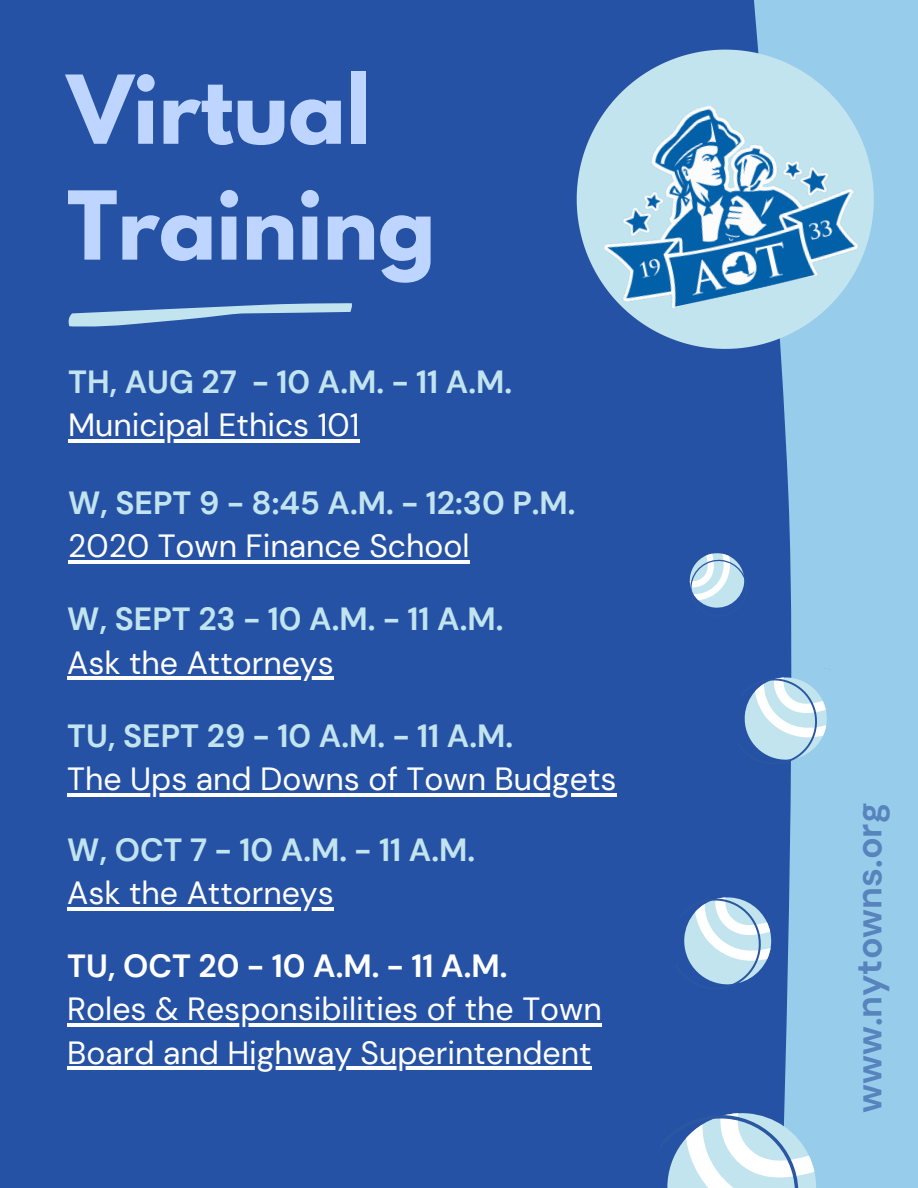
<style>
.page{position:relative;width:918px;height:1188px;background:#98cceb}
.page>*{position:absolute;margin:0;border:0;box-sizing:border-box;transform-origin:0 0}
.t1{font:700 84px/115.8px "League Spartan";color:#bed6ff}
.t2{font:700 36px "DM Sans";color:#5784bd}
.t3{font:32.1px/43.5px "DM Sans";color:#fff}
.t4{font:700 32.1px "DM Sans";color:#c1e4ee}
.t5{font:700 32.1px "DM Sans";color:#fff}
</style>
<div class="page">
<div style="left:0;top:0;width:792px;height:1188px;background:#2652a6"></div>
<svg style="left:736px;top:663px;width:91px;height:112px"></svg>
<svg style="left:674px;top:882px;width:117px;height:118px;background:#6e93c6"></svg>
<svg style="left:650px;top:1087px;width:166px;height:101px;background:#8aacd4"></svg>
<svg style="left:683px;top:540px;width:84px;height:89px;background:#597fbc"></svg>
<svg style="left:577px;top:50px;width:297px;height:299px"></svg>
<img style="left:579px;top:79px;width:291px;height:241px">
<svg style="left:68px;top:303px;width:284px;height:25px;background:#678fc4"></svg>
<hr style="left:68px;top:439px;width:291px;height:3px;background:#fff">
<hr style="left:68px;top:560px;width:401px;height:3px;background:#fff">
<hr style="left:67px;top:677px;width:267px;height:3px;background:#fff">
<hr style="left:67px;top:793px;width:550px;height:3px;background:#fff">
<hr style="left:67px;top:907px;width:267px;height:3px;background:#fff">
<hr style="left:67px;top:1023px;width:535px;height:3px;background:#fff">
<hr style="left:67px;top:1067px;width:524px;height:3px;background:#fff">
<h1 class="t1" style="left:67px;top:63px;width:370px">Virtual<br>Training</h1>
<p class="t4" style="left:68px;top:361px;width:445px">TH, AUG 27 - 10 A.M. - 11 A.M.</p>
<p class="t3" style="left:68px;top:404px;width:293px">Municipal Ethics 101</p>
<p class="t4" style="left:68px;top:482px;width:509px">W, SEPT 9 - 8:45 A.M. - 12:30 P.M.</p>
<p class="t3" style="left:68px;top:524px;width:403px">2020 Town Finance School</p>
<p class="t4" style="left:67px;top:598px;width:438px">W, SEPT 23 - 10 A.M. - 11 A.M.</p>
<p class="t3" style="left:67px;top:641px;width:268px">Ask the Attorneys</p>
<p class="t4" style="left:67px;top:715px;width:447px">TU, SEPT 29 - 10 A.M. - 11 A.M.</p>
<p class="t3" style="left:67px;top:758px;width:551px">The Ups and Downs of Town Budgets</p>
<p class="t4" style="left:67px;top:829px;width:409px">W, OCT 7 - 10 A.M. - 11 A.M.</p>
<p class="t3" style="left:67px;top:872px;width:268px">Ask the Attorneys</p>
<p class="t5" style="left:67px;top:945px;width:442px">TU, OCT 20 - 10 A.M. - 11 A.M.</p>
<p class="t3" style="left:67px;top:987px;width:536px">Roles &amp; Responsibilities of the Town<br>Board and Highway Superintendent</p>
<p class="t2" style="left:846px;top:1113px;width:312px;rotate:-90deg">www.nytowns.org</p>
</div>
